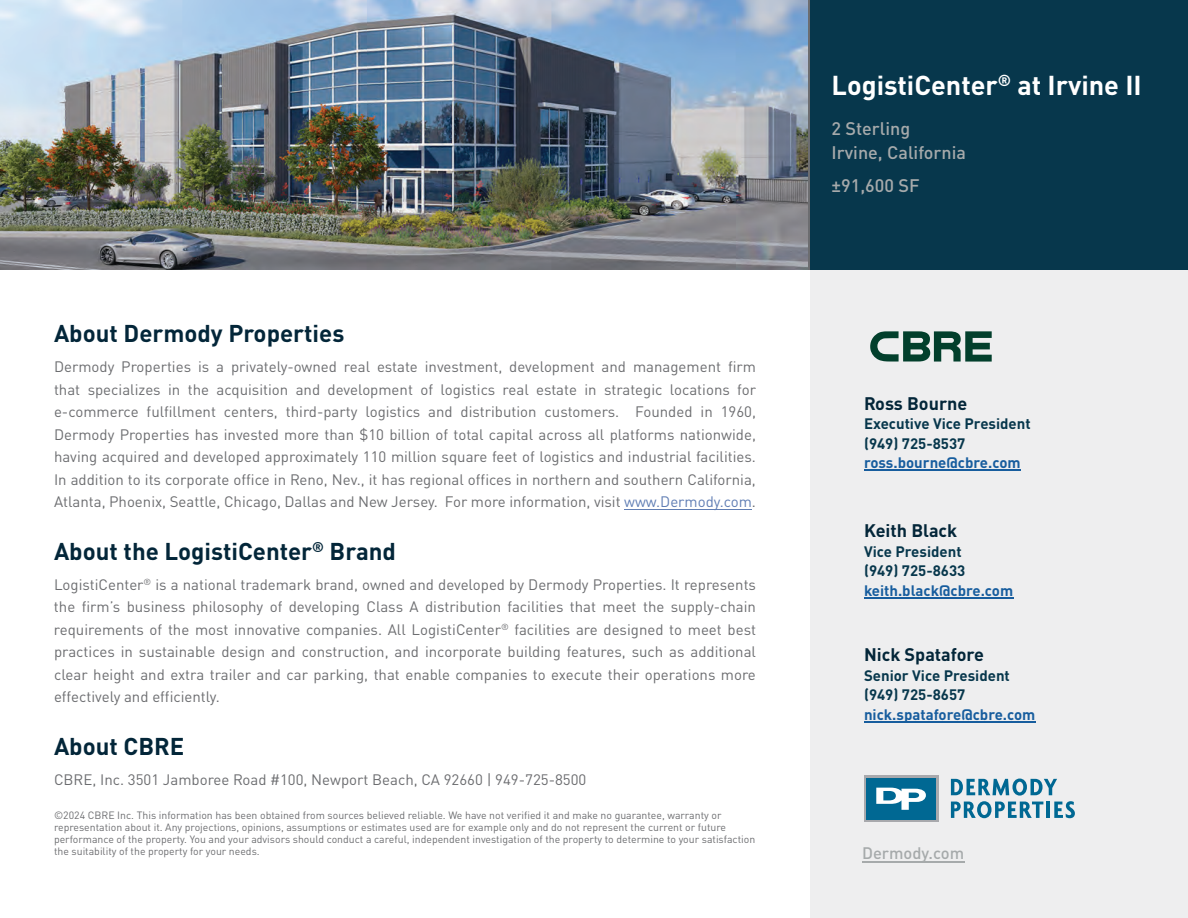
<style>
.page{position:relative;width:1188px;height:918px;background:#fff}
.page>*{position:absolute;margin:0;border:0;box-sizing:border-box;transform-origin:0 0}
.t1{font:700 27px "DINOT";color:#fff}
.t2{font:700 24px "DINOT";color:#032639}
.t3{font:500 18px/24px "DINOT";color:#a6aaab}
.t4{font:700 18px "DINOT";color:#032639}
.t5{font:500 16.5px "DINOT";color:#a6aaab}
.t6{font:15px/22.5px "DINOT";color:#6c6d70;text-align:justify}
.t7{font:700 15px/19.5px "DINOT";color:#07374c}
.t8{font:700 15px "DINOT";color:#175d9e}
.t9{font:10.5px/12px "DINOT";color:#6c6d70}
.s1{color:#607eb4}
</style>
<div class="page">
<img style="left:0;top:0;width:807px;height:270px">
<div style="left:810px;top:270px;width:378px;height:648px;background:#eeeeef"></div>
<div style="left:810px;top:0;width:378px;height:270px;background:#07374c"></div>
<svg style="left:951px;top:779px;width:124px;height:39px"></svg>
<svg style="left:864px;top:775px;width:74px;height:47px"></svg>
<div style="left:867px;top:778px;width:69px;height:41px;background:#006893"></div>
<svg style="left:876px;top:788px;width:50px;height:22px"></svg>
<hr style="left:862px;top:861px;width:102px;height:1px;background:#a6aaab">
<svg style="left:870px;top:331px;width:122px;height:31px"></svg>
<hr style="left:864px;top:470px;width:157px;height:1px;background:#175d9e">
<hr style="left:864px;top:597px;width:149px;height:1px;background:#175d9e">
<hr style="left:864px;top:721px;width:171px;height:2px;background:#175d9e">
<hr style="left:624px;top:509px;width:128px;height:1px;background:#607eb4">
<h2 class="t2" style="left:54px;top:318px;width:292px">About Dermody Properties</h2>
<p class="t6" style="left:54px;top:355px;width:704px">Dermody Properties is a privately-owned real estate investment, development and management firm that specializes in the acquisition and development of logistics real estate in strategic locations for e-commerce fulfillment centers, third-party logistics and distribution customers. Founded in 1960, Dermody Properties has invested more than $10 billion of total capital across all platforms nationwide, having acquired and developed approximately 110 million square feet of logistics and industrial facilities.<br>In addition to its corporate office in Reno, Nev., it has regional offices in northern and southern California, Atlanta, Phoenix, Seattle, Chicago, Dallas and New Jersey. For more information, visit <span class="s1">www.Dermody.com</span>.</p>
<h2 class="t2" style="left:54px;top:536px;width:344px">About the LogistiCenter<sup>®</sup> Brand</h2>
<p class="t6" style="left:54px;top:573px;width:704px">LogistiCenter<sup>®</sup> is a national trademark brand, owned and developed by Dermody Properties. It represents the firm’s business philosophy of developing Class A distribution facilities that meet the supply-chain requirements of the most innovative companies. All LogistiCenter<sup>®</sup> facilities are designed to meet best practices in sustainable design and construction, and incorporate building features, such as additional clear height and extra trailer and car parking, that enable companies to execute their operations more effectively and efficiently.</p>
<h2 class="t2" style="left:54px;top:731px;width:132px">About CBRE</h2>
<p class="t6" style="left:54px;top:768px;width:534px">CBRE, Inc. 3501 Jamboree Road #100, Newport Beach, CA 92660 | 949-725-8500</p>
<p class="t9" style="left:54px;top:809px;width:703px">©2024 CBRE Inc. This information has been obtained from sources believed reliable. We have not verified it and make no guarantee, warranty or representation about it. Any projections, opinions, assumptions or estimates used are for example only and do not represent the current or future performance of the property. You and your advisors should conduct a careful, independent investigation of the property to determine to your satisfaction the suitability of the property for your needs.</p>
<h1 class="t1" style="left:832px;top:68px;width:312px">LogistiCenter<sup>®</sup> at Irvine II</h1>
<p class="t3" style="left:832px;top:116px;width:136px">2 Sterling<br>Irvine, California</p>
<p class="t3" style="left:832px;top:173px;width:89px">±91,600 SF</p>
<p class="t4" style="left:864px;top:391px;width:105px">Ross Bourne</p>
<p class="t7" style="left:864px;top:414px;width:168px">Executive Vice President (949) 725-8537</p>
<p class="t8" style="left:864px;top:453px;width:158px">ross.bourne@cbre.com</p>
<p class="t4" style="left:864px;top:519px;width:95px">Keith Black</p>
<p class="t7" style="left:864px;top:541px;width:103px">Vice President (949) 725-8633</p>
<p class="t8" style="left:864px;top:580px;width:151px">keith.black@cbre.com</p>
<p class="t4" style="left:864px;top:643px;width:121px">Nick Spatafore</p>
<p class="t7" style="left:864px;top:665px;width:147px">Senior Vice President (949) 725-8657</p>
<p class="t8" style="left:864px;top:705px;width:173px">nick.spatafore@cbre.com</p>
<p class="t5" style="left:862px;top:843px;width:104px">Dermody.com</p>
</div>
